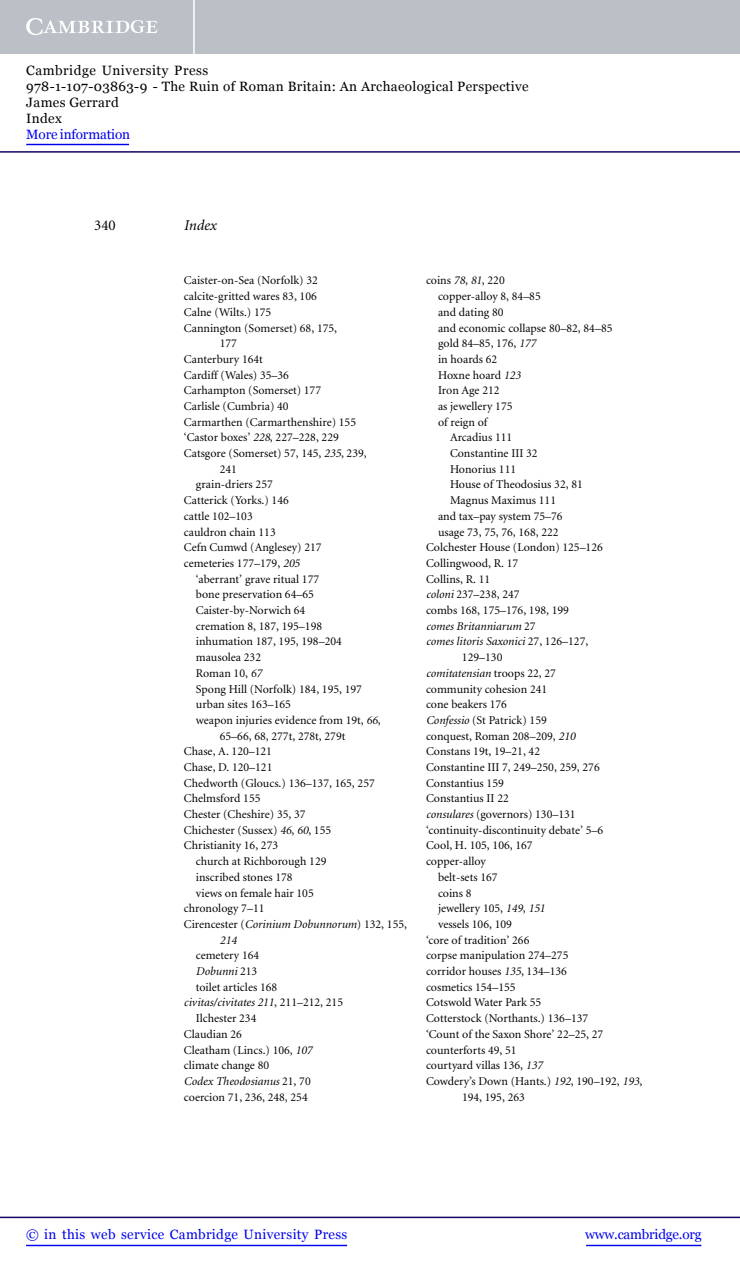
<style>
.page{position:relative;width:740px;height:1268px;background:#fff}
.page>*{position:absolute;margin:0;border:0;box-sizing:border-box;transform-origin:0 0}
.t1{font:italic 15px "Minion";color:#000}
.t2{font:15px "Minion";color:#000}
.t3{font:13.5px/16.2px "Georgia";letter-spacing:.025em;color:#000}
.t4{font:13.5px "Georgia";letter-spacing:.025em;color:#0000f1}
.t5{font:13.5px "Georgia";letter-spacing:-.015em;color:#0000f1}
.t6{font:13.5px "Georgia";letter-spacing:-.01em;color:#0000f1}
.t7{font:12px "Minion";color:#000}
.t8{font:italic 12px "Minion";color:#000}
.s1{font-style:italic}
.s2{font-style:normal}
</style>
<div class="page">
<div style="left:0;top:0;width:740px;height:54px;background:#bac0c6"></div>
<svg style="left:26px;top:18px;width:132px;height:17px"></svg>
<hr style="left:193px;top:0;width:2px;height:54px;background:#fff">
<hr style="left:0;top:151px;width:740px;height:2px;background:#150666">
<hr style="left:586px;top:1244px;width:115px;height:2px;background:#0000f1">
<hr style="left:0;top:1216px;width:740px;height:2px;background:#150666">
<hr style="left:26px;top:1244px;width:321px;height:2px;background:#0000f1">
<hr style="left:26px;top:144px;width:103px;height:1px;background:#0000f1">
<p class="t3" style="left:26px;top:62px;width:504px">Cambridge University Press<br>978-1-107-03863-9 - The Ruin of Roman Britain: An Archaeological Perspective<br>James Gerrard<br>Index</p>
<p class="t6" style="left:26px;top:127px;width:105px">More information</p>
<p class="t2" style="left:94px;top:220px;width:23px">340</p>
<p class="t1" style="left:184px;top:220px;width:34px">Index</p>
<p class="t7" style="left:184px;top:276px;width:135px">Caister-on-Sea (Norfolk) 32</p>
<p class="t7" style="left:184px;top:292px;width:134px">calcite-gritted wares 83, 106</p>
<p class="t7" style="left:184px;top:307px;width:89px">Calne (Wilts.) 175</p>
<p class="t7" style="left:184px;top:323px;width:155px">Cannington (Somerset) 68, 175,</p>
<p class="t7" style="left:220px;top:339px;width:19px">177</p>
<p class="t7" style="left:184px;top:354px;width:80px">Canterbury 164t</p>
<p class="t7" style="left:184px;top:370px;width:107px">Cardiff (Wales) 35–36</p>
<p class="t7" style="left:184px;top:386px;width:139px">Carhampton (Somerset) 177</p>
<p class="t7" style="left:184px;top:401px;width:106px">Carlisle (Cumbria) 40</p>
<p class="t7" style="left:184px;top:417px;width:174px">Carmarthen (Carmarthenshire) 155</p>
<p class="t7" style="left:184px;top:433px;width:156px">‘Castor boxes’ <span class="s1">228</span>, 227–228, 229</p>
<p class="t7" style="left:184px;top:448px;width:184px">Catsgore (Somerset) 57, 145, <span class="s1">235</span>, 239,</p>
<p class="t7" style="left:220px;top:464px;width:19px">241</p>
<p class="t7" style="left:196px;top:480px;width:78px">grain-driers 257</p>
<p class="t7" style="left:184px;top:496px;width:106px">Catterick (Yorks.) 146</p>
<p class="t7" style="left:184px;top:511px;width:70px">cattle 102–103</p>
<p class="t7" style="left:184px;top:527px;width:93px">cauldron chain 113</p>
<p class="t7" style="left:184px;top:543px;width:139px">Cefn Cumwd (Anglesey) 217</p>
<p class="t7" style="left:184px;top:558px;width:117px">cemeteries 177–179, <span class="s1">205</span></p>
<p class="t7" style="left:196px;top:574px;width:125px">‘aberrant’ grave ritual 177</p>
<p class="t7" style="left:196px;top:590px;width:119px">bone preservation 64–65</p>
<p class="t7" style="left:196px;top:605px;width:111px">Caister-by-Norwich 64</p>
<p class="t7" style="left:196px;top:621px;width:128px">cremation 8, 187, 195–198</p>
<p class="t7" style="left:196px;top:637px;width:147px">inhumation 187, 195, 198–204</p>
<p class="t7" style="left:196px;top:652px;width:67px">mausolea 232</p>
<p class="t7" style="left:196px;top:668px;width:68px">Roman 10, <span class="s1">67</span></p>
<p class="t7" style="left:196px;top:684px;width:168px">Spong Hill (Norfolk) 184, 195, 197</p>
<p class="t7" style="left:196px;top:699px;width:97px">urban sites 163–165</p>
<p class="t7" style="left:196px;top:715px;width:186px">weapon injuries evidence from 19t, <span class="s1">66</span>,</p>
<p class="t7" style="left:220px;top:731px;width:127px">65–66, 68, 277t, 278t, 279t</p>
<p class="t7" style="left:184px;top:747px;width:90px">Chase, A. 120–121</p>
<p class="t7" style="left:184px;top:762px;width:90px">Chase, D. 120–121</p>
<p class="t7" style="left:184px;top:778px;width:192px">Chedworth (Gloucs.) 136–137, 165, 257</p>
<p class="t7" style="left:184px;top:794px;width:78px">Chelmsford 155</p>
<p class="t7" style="left:184px;top:809px;width:123px">Chester (Cheshire) 35, 37</p>
<p class="t7" style="left:184px;top:825px;width:149px">Chichester (Sussex) <span class="s1">46</span>, <span class="s1">60</span>, 155</p>
<p class="t7" style="left:184px;top:841px;width:96px">Christianity 16, 273</p>
<p class="t7" style="left:196px;top:856px;width:132px">church at Richborough 129</p>
<p class="t7" style="left:196px;top:872px;width:98px">inscribed stones 178</p>
<p class="t7" style="left:196px;top:888px;width:119px">views on female hair 105</p>
<p class="t7" style="left:184px;top:903px;width:82px">chronology 7–11</p>
<p class="t7" style="left:184px;top:919px;width:225px">Cirencester (<span class="s1">Corinium Dobunnorum</span>) 132, 155,</p>
<p class="t8" style="left:220px;top:935px;width:18px">214</p>
<p class="t7" style="left:196px;top:951px;width:65px">cemetery 164</p>
<p class="t8" style="left:196px;top:966px;width:63px">Dobunni <span class="s2">213</span></p>
<p class="t7" style="left:196px;top:982px;width:83px">toilet articles 168</p>
<p class="t8" style="left:184px;top:998px;width:161px">civitas/civitates 211<span class="s2">, 211–212, 215</span></p>
<p class="t7" style="left:196px;top:1013px;width:62px">Ilchester 234</p>
<p class="t7" style="left:184px;top:1029px;width:59px">Claudian 26</p>
<p class="t7" style="left:184px;top:1045px;width:130px">Cleatham (Lincs.) 106, <span class="s1">107</span></p>
<p class="t7" style="left:184px;top:1060px;width:87px">climate change 80</p>
<p class="t8" style="left:184px;top:1076px;width:128px">Codex Theodosianus <span class="s2">21, 70</span></p>
<p class="t7" style="left:184px;top:1092px;width:125px">coercion 71, 236, 248, 254</p>
<p class="t7" style="left:426px;top:276px;width:80px">coins <span class="s1">78</span>, <span class="s1">81</span>, 220</p>
<p class="t7" style="left:438px;top:292px;width:104px">copper-alloy 8, 84–85</p>
<p class="t7" style="left:438px;top:307px;width:67px">and dating 80</p>
<p class="t7" style="left:438px;top:323px;width:176px">and economic collapse 80–82, 84–85</p>
<p class="t7" style="left:438px;top:339px;width:99px">gold 84–85, 176, <span class="s1">177</span></p>
<p class="t7" style="left:438px;top:354px;width:61px">in hoards 62</p>
<p class="t7" style="left:438px;top:370px;width:84px">Hoxne hoard <span class="s1">123</span></p>
<p class="t7" style="left:438px;top:386px;width:63px">Iron Age 212</p>
<p class="t7" style="left:438px;top:401px;width:76px">as jewellery 175</p>
<p class="t7" style="left:438px;top:417px;width:51px">of reign of</p>
<p class="t7" style="left:450px;top:433px;width:64px">Arcadius 111</p>
<p class="t7" style="left:450px;top:448px;width:89px">Constantine III 32</p>
<p class="t7" style="left:450px;top:464px;width:68px">Honorius 111</p>
<p class="t7" style="left:450px;top:480px;width:134px">House of Theodosius 32, 81</p>
<p class="t7" style="left:450px;top:496px;width:108px">Magnus Maximus 111</p>
<p class="t7" style="left:438px;top:511px;width:126px">and tax–pay system 75–76</p>
<p class="t7" style="left:438px;top:527px;width:122px">usage 73, 75, 76, 168, 222</p>
<p class="t7" style="left:426px;top:543px;width:178px">Colchester House (London) 125–126</p>
<p class="t7" style="left:426px;top:558px;width:94px">Collingwood, R. 17</p>
<p class="t7" style="left:426px;top:574px;width:66px">Collins, R. 11</p>
<p class="t7" style="left:426px;top:590px;width:95px"><span class="s1">coloni</span> 237–238, 247</p>
<p class="t7" style="left:426px;top:605px;width:144px">combs 168, 175–176, 198, 199</p>
<p class="t8" style="left:426px;top:621px;width:111px">comes Britanniarum <span class="s2">27</span></p>
<p class="t8" style="left:426px;top:637px;width:164px">comes litoris Saxonici <span class="s2">27, 126–127,</span></p>
<p class="t7" style="left:462px;top:652px;width:42px">129–130</p>
<p class="t8" style="left:426px;top:668px;width:131px">comitatensian <span class="s2">troops 22, 27</span></p>
<p class="t7" style="left:426px;top:684px;width:123px">community cohesion 241</p>
<p class="t7" style="left:426px;top:700px;width:82px">cone beakers 176</p>
<p class="t7" style="left:426px;top:715px;width:122px"><span class="s1">Confessio</span> (St Patrick) 159</p>
<p class="t7" style="left:426px;top:731px;width:151px">conquest, Roman 208–209, <span class="s1">210</span></p>
<p class="t7" style="left:426px;top:747px;width:115px">Constans 19t, 19–21, 42</p>
<p class="t7" style="left:426px;top:762px;width:175px">Constantine III 7, 249–250, 259, 276</p>
<p class="t7" style="left:426px;top:778px;width:79px">Constantius 159</p>
<p class="t7" style="left:426px;top:794px;width:84px">Constantius II 22</p>
<p class="t7" style="left:426px;top:809px;width:151px"><span class="s1">consulares</span> (governors) 130–131</p>
<p class="t7" style="left:426px;top:825px;width:179px">‘continuity-discontinuity debate’ 5–6</p>
<p class="t7" style="left:426px;top:841px;width:108px">Cool, H. 105, 106, 167</p>
<p class="t7" style="left:426px;top:856px;width:61px">copper-alloy</p>
<p class="t7" style="left:438px;top:872px;width:61px">belt-sets 167</p>
<p class="t7" style="left:438px;top:888px;width:35px">coins 8</p>
<p class="t7" style="left:438px;top:903px;width:109px">jewellery 105, <span class="s1">149</span>, <span class="s1">151</span></p>
<p class="t7" style="left:438px;top:919px;width:75px">vessels 106, 109</p>
<p class="t7" style="left:426px;top:935px;width:105px">‘core of tradition’ 266</p>
<p class="t7" style="left:426px;top:951px;width:144px">corpse manipulation 274–275</p>
<p class="t7" style="left:426px;top:966px;width:142px">corridor houses <span class="s1">135</span>, 134–136</p>
<p class="t7" style="left:426px;top:982px;width:91px">cosmetics 154–155</p>
<p class="t7" style="left:426px;top:998px;width:117px">Cotswold Water Park 55</p>
<p class="t7" style="left:426px;top:1013px;width:164px">Cotterstock (Northants.) 136–137</p>
<p class="t7" style="left:426px;top:1029px;width:179px">‘Count of the Saxon Shore’ 22–25, 27</p>
<p class="t7" style="left:426px;top:1045px;width:92px">counterforts 49, 51</p>
<p class="t7" style="left:426px;top:1060px;width:118px">courtyard villas 136, <span class="s1">137</span></p>
<p class="t7" style="left:426px;top:1076px;width:218px">Cowdery’s Down (Hants.) <span class="s1">192</span>, 190–192, <span class="s1">193</span>,</p>
<p class="t7" style="left:462px;top:1092px;width:64px">194, 195, 263</p>
<p class="t4" style="left:26px;top:1226px;width:323px">© in this web service Cambridge University Press</p>
<p class="t5" style="left:585px;top:1226px;width:118px">www.cambridge.org</p>
</div>
